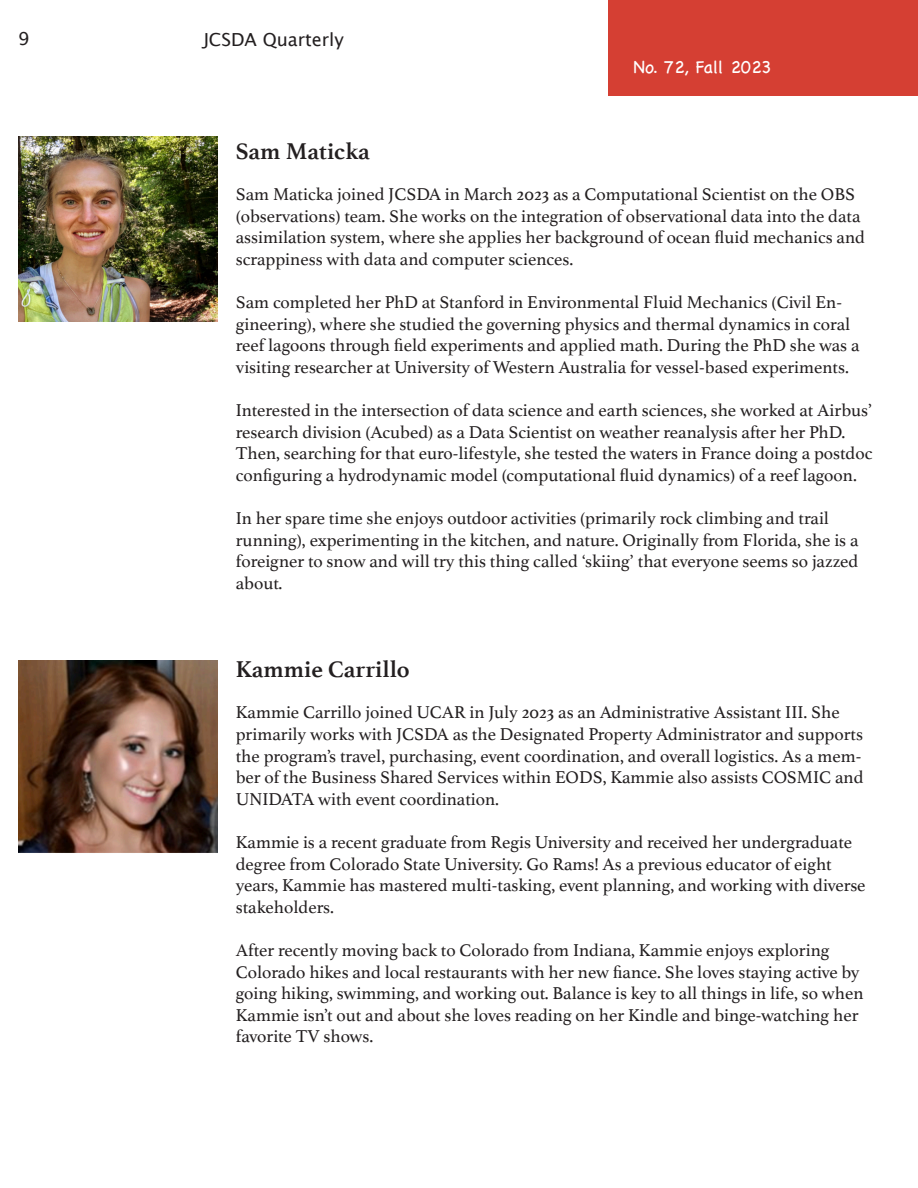
<style>
.page{position:relative;width:918px;height:1188px;background:#fff}
.page>*{position:absolute;margin:0;border:0;box-sizing:border-box;transform-origin:0 0}
.t1{font:700 24px "Athelas";color:#231f20}
.t2{font:18px/21.6px "Athelas";color:#231f20}
.t3{font:18px "Lucida Grande";color:#231f20}
.t4{font:18px "Chalkboard";letter-spacing:-.005em;color:#fff}
</style>
<div class="page">
<div style="left:608px;top:0;width:310px;height:96px;background:#d53f33"></div>
<img style="left:18px;top:137px;width:200px;height:184px">
<img style="left:18px;top:661px;width:200px;height:192px">
<p class="t3" style="left:18px;top:28px;width:13px">9</p>
<p class="t3" style="left:203px;top:30px;width:142px">JCSDA Quarterly</p>
<p class="t4" style="left:634px;top:57px;width:139px">No. 72, Fall 2023</p>
<p class="t1" style="left:236px;top:131px;width:136px">Sam Maticka</p>
<p class="t2" style="left:236px;top:183px;width:631px">Sam Maticka joined JCSDA in March 2023 as a Computational Scientist on the OBS (observations) team. She works on the integration of observational data into the data assimilation system, where she applies her background of ocean fluid mechanics and scrappiness with data and computer sciences.</p>
<p class="t2" style="left:236px;top:291px;width:625px">Sam completed her PhD at Stanford in Environmental Fluid Mechanics (Civil En&shy;gineering), where she studied the governing physics and thermal dynamics in coral reef lagoons through field experiments and applied math. During the PhD she was a visiting researcher at University of Western Australia for vessel-based experiments.</p>
<p class="t2" style="left:236px;top:399px;width:638px">Interested in the intersection of data science and earth sciences, she worked at Airbus’ research division (Acubed) as a Data Scientist on weather reanalysis after her PhD.<br>Then, searching for that euro-lifestyle, she tested the waters in France doing a postdoc configuring a hydrodynamic model (computational fluid dynamics) of a reef lagoon.</p>
<p class="t2" style="left:236px;top:507px;width:624px">In her spare time she enjoys outdoor activities (primarily rock climbing and trail running), experimenting in the kitchen, and nature. Originally from Florida, she is a foreigner to snow and will try this thing called ‘skiing’ that everyone seems so jazzed about.</p>
<p class="t1" style="left:236px;top:650px;width:176px">Kammie Carrillo</p>
<p class="t2" style="left:236px;top:701px;width:629px">Kammie Carrillo joined UCAR in July 2023 as an Administrative Assistant III. She primarily works with JCSDA as the Designated Property Administrator and supports the program’s travel, purchasing, event coordination, and overall logistics. As a mem&shy;ber of the Business Shared Services within EODS, Kammie also assists COSMIC and UNIDATA with event coordination.</p>
<p class="t2" style="left:236px;top:831px;width:631px">Kammie is a recent graduate from Regis University and received her undergraduate degree from Colorado State University. Go Rams! As a previous educator of eight years, Kammie has mastered multi-tasking, event planning, and working with diverse stakeholders.</p>
<p class="t2" style="left:236px;top:939px;width:629px">After recently moving back to Colorado from Indiana, Kammie enjoys exploring Colorado hikes and local restaurants with her new fiance. She loves staying active by going hiking, swimming, and working out. Balance is key to all things in life, so when Kammie isn’t out and about she loves reading on her Kindle and binge-watching her favorite TV shows.</p>
</div>
